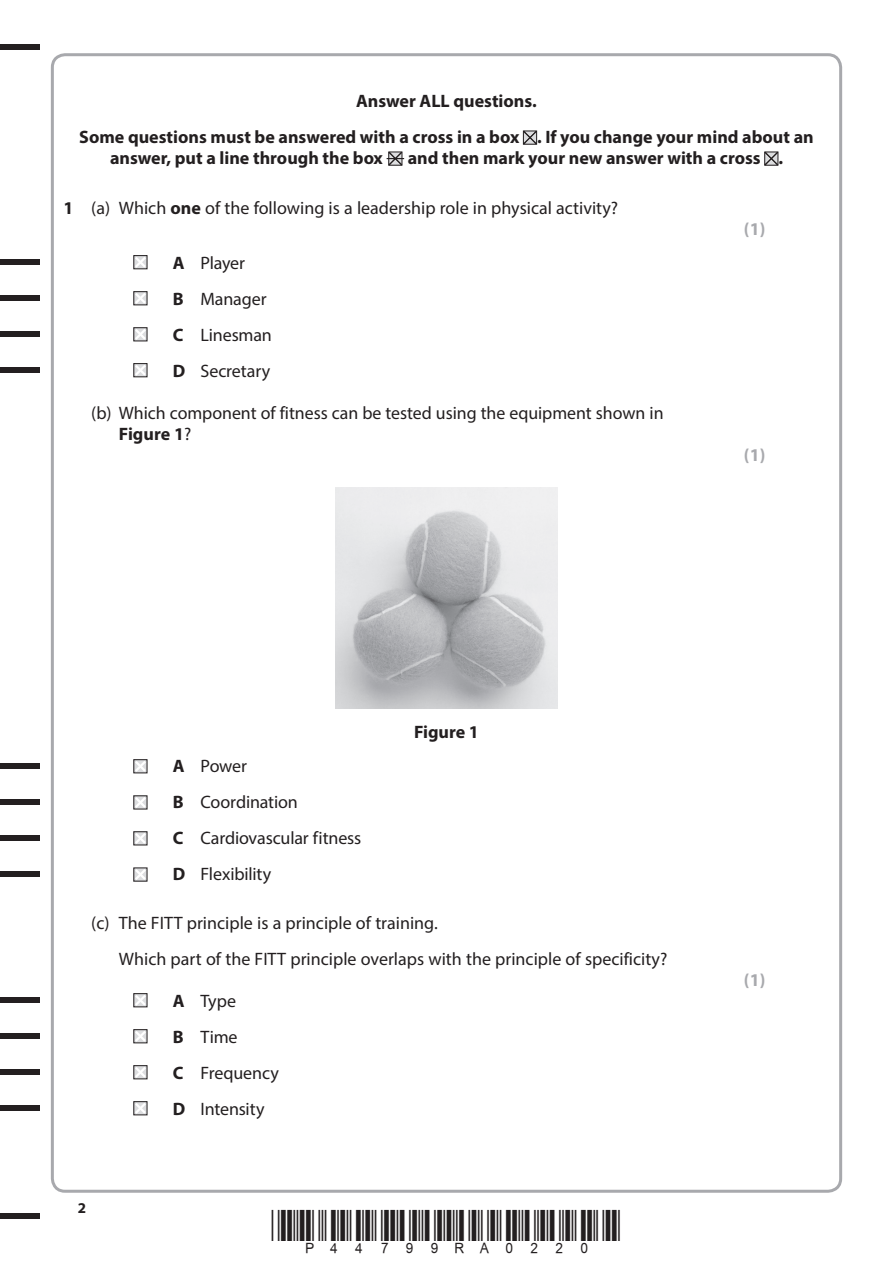
<style>
.page{position:relative;width:893px;height:1263px;background:#fff}
.page>*{position:absolute;margin:0;border:0;box-sizing:border-box;transform-origin:0 0}
.t1{font:18px/36px "Myriad Pro";color:#231f20}
.t2{font:700 18px/36px "Myriad Pro";color:#231f20;text-align:center}
.t3{font:700 18px "Myriad Pro";color:#a8a9ad}
.t4{font:700 15px "Myriad Pro";color:#231f20}
.s1{font-weight:700}
</style>
<div class="page">
<div style="left:0;top:44px;width:40px;height:5px;background:#231f20"></div>
<div style="left:0;top:1214px;width:40px;height:5px;background:#231f20"></div>
<svg style="left:522px;top:130px;width:16px;height:15px"></svg>
<svg style="left:386px;top:151px;width:18px;height:15px"></svg>
<svg style="left:764px;top:151px;width:15px;height:15px"></svg>
<img style="left:336px;top:487px;width:221px;height:221px">
<div style="left:0;top:259px;width:40px;height:6px;background:#231f20"></div>
<div style="left:0;top:295px;width:40px;height:6px;background:#231f20"></div>
<svg style="left:133px;top:255px;width:15px;height:15px"></svg>
<svg style="left:133px;top:291px;width:15px;height:15px"></svg>
<div style="left:0;top:331px;width:40px;height:6px;background:#231f20"></div>
<div style="left:0;top:367px;width:40px;height:6px;background:#231f20"></div>
<svg style="left:133px;top:327px;width:15px;height:15px"></svg>
<svg style="left:133px;top:363px;width:15px;height:15px"></svg>
<div style="left:0;top:763px;width:40px;height:6px;background:#231f20"></div>
<div style="left:0;top:799px;width:40px;height:6px;background:#231f20"></div>
<svg style="left:133px;top:759px;width:15px;height:15px"></svg>
<svg style="left:133px;top:795px;width:15px;height:15px"></svg>
<div style="left:0;top:835px;width:40px;height:5px;background:#231f20"></div>
<div style="left:0;top:872px;width:40px;height:5px;background:#231f20"></div>
<svg style="left:133px;top:831px;width:15px;height:15px"></svg>
<svg style="left:133px;top:867px;width:15px;height:15px"></svg>
<div style="left:0;top:997px;width:40px;height:6px;background:#231f20"></div>
<div style="left:0;top:1033px;width:40px;height:6px;background:#231f20"></div>
<svg style="left:133px;top:993px;width:15px;height:15px"></svg>
<svg style="left:133px;top:1029px;width:15px;height:15px"></svg>
<div style="left:0;top:1070px;width:40px;height:5px;background:#231f20"></div>
<div style="left:0;top:1106px;width:40px;height:5px;background:#231f20"></div>
<svg style="left:133px;top:1065px;width:15px;height:15px"></svg>
<svg style="left:133px;top:1101px;width:15px;height:15px"></svg>
<p class="t2" style="left:79px;top:84px;width:736px">Answer ALL questions.<br>Some questions must be answered with a cross in a box . If you change your mind about an</p>
<p class="t2" style="left:110px;top:141px;width:274px">answer, put a line through the box</p>
<p class="t2" style="left:408px;top:141px;width:377px">and then mark your new answer with a cross .</p>
<p class="t1" style="left:64px;top:191px;width:556px"><span class="s1">1</span> (a) Which <span class="s1">one</span> of the following is a leadership role in physical activity?</p>
<p class="t3" style="left:743px;top:222px;width:23px">(1)</p>
<p class="t1" style="left:173px;top:246px;width:100px"><span class="s1">A</span> Player<br><span class="s1">B</span> Manager<br><span class="s1">C</span> Linesman<br><span class="s1">D</span> Secretary</p>
<p class="t1" style="left:119px;top:404px;width:546px;line-height:21px;text-indent:-28px">(b) Which component of fitness can be tested using the equipment shown in<br><span class="s1">Figure 1</span>?</p>
<p class="t3" style="left:744px;top:448px;width:23px">(1)</p>
<p class="t2" style="left:414px;top:716px;width:66px">Figure 1</p>
<p class="t1" style="left:173px;top:749px;width:190px"><span class="s1">A</span> Power<br><span class="s1">B</span> Coordination<br><span class="s1">C</span> Cardiovascular fitness<br><span class="s1">D</span> Flexibility</p>
<p class="t1" style="left:119px;top:906px;width:550px;text-indent:-28px">(c) The FITT principle is a principle of training.<br>Which part of the FITT principle overlaps with the principle of specificity?</p>
<p class="t4" style="left:78px;top:1202px;width:10px">2</p>
<p class="t1" style="left:173px;top:984px;width:107px"><span class="s1">A</span> Type<br><span class="s1">B</span> Time<br><span class="s1">C</span> Frequency<br><span class="s1">D</span> Intensity</p>
<p class="t3" style="left:744px;top:973px;width:23px">(1)</p>
</div>
